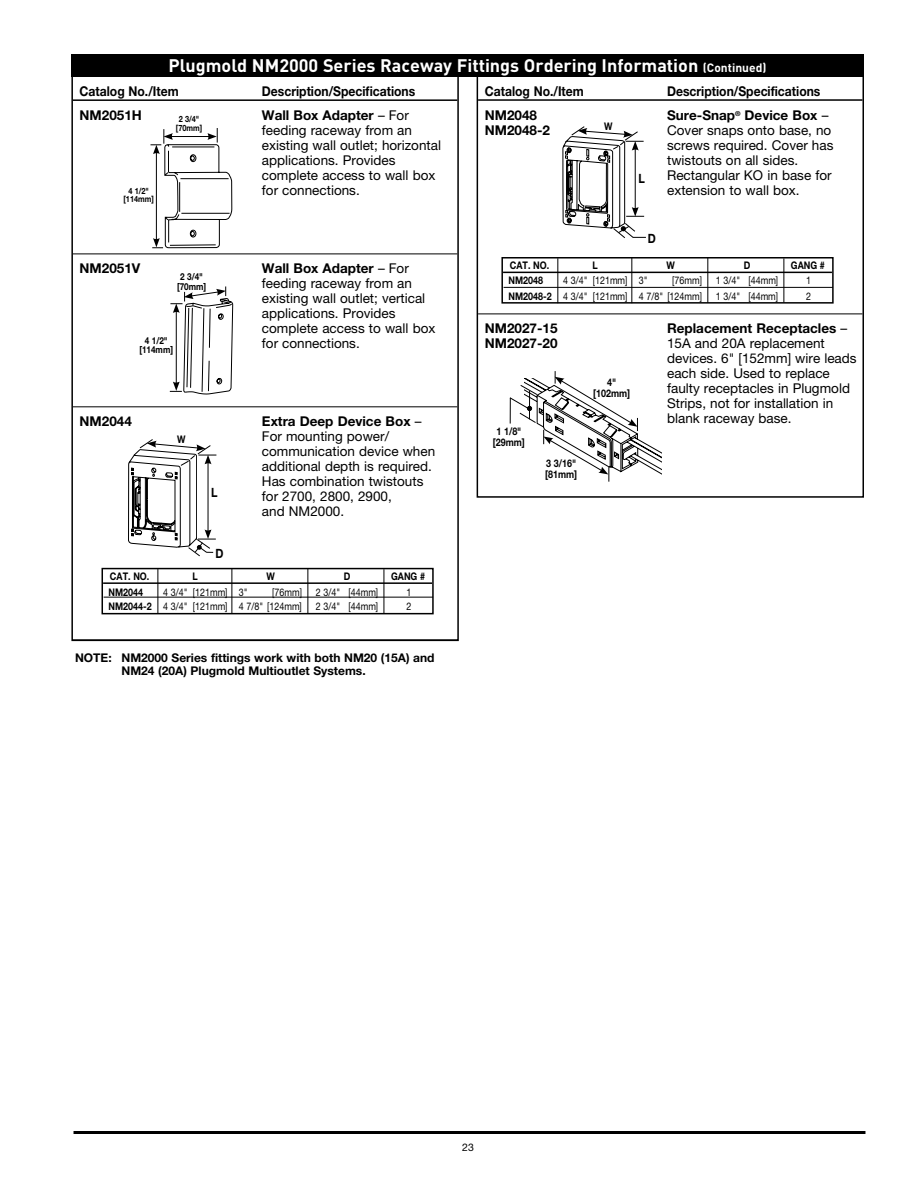
<style>
.page{position:relative;width:918px;height:1188px;background:#fff}
.page>*{position:absolute;margin:0;border:0;box-sizing:border-box;transform-origin:0 0}
.t1{font:700 18px "DIN Pro";color:#fff}
.t2{font:13.5px/15px "Helvetica Neue";color:#000}
.t3{font:700 13.5px "Helvetica Neue";color:#000}
.t4{font:700 13.5px "Helvetica Neue";color:#000;scale:.9 1}
.t5{font:700 12.75px "Helvetica Neue";color:#000;scale:.85 1}
.t6{font:700 12px/13.5px "Helvetica Neue";color:#000}
.t7{font:10.5px "Helvetica Neue";color:#000;scale:.85 1}
.t8{font:700 10.5px/10.5px "Helvetica Neue";color:#000;text-align:center;scale:.85 1}
.t9{font:10.5px "Helvetica Neue";color:#000}
.t10{font:700 9.6px/9.6px "Helvetica Neue";color:#000;text-align:center;scale:.85 1}
.t11{font:700 8.55px/8.6px "Helvetica Neue";color:#000;text-align:center;scale:.85 1}
.s1{font-size:12px}
.s2{font-weight:700}
.s3{font-weight:400}
</style>
<div class="page">
<hr style="left:74px;top:1131px;width:791px;height:3px;background:#000">
<hr style="left:73px;top:99px;width:384px;height:2px;background:#000">
<hr style="left:73px;top:254px;width:384px;height:1px;background:#000">
<hr style="left:73px;top:406px;width:384px;height:1px;background:#000">
<hr style="left:478px;top:99px;width:384px;height:2px;background:#000">
<hr style="left:478px;top:314px;width:384px;height:1px;background:#000">
<div style="left:477px;top:54px;width:387px;height:444px;border:2px solid #000"></div>
<div style="left:501px;top:257px;width:333px;height:47px;border:2px solid #000"></div>
<hr style="left:503px;top:272px;width:329px;height:1px;background:#000">
<hr style="left:504px;top:287px;width:329px;height:1px;background:#000">
<hr style="left:557px;top:258px;width:1px;height:45px;background:#000">
<hr style="left:631px;top:257px;width:1px;height:46px;background:#000">
<hr style="left:707px;top:258px;width:1px;height:45px;background:#000">
<hr style="left:784px;top:258px;width:1px;height:44px;background:#000">
<div style="left:102px;top:568px;width:332px;height:46px;border:2px solid #000"></div>
<hr style="left:103px;top:582px;width:329px;height:2px;background:#000">
<hr style="left:104px;top:597px;width:329px;height:1px;background:#000">
<hr style="left:158px;top:569px;width:1px;height:45px;background:#000">
<hr style="left:232px;top:568px;width:1px;height:46px;background:#000">
<hr style="left:307px;top:568px;width:1px;height:46px;background:#000">
<hr style="left:384px;top:569px;width:1px;height:44px;background:#000">
<svg style="left:563px;top:126px;width:83px;height:112px"></svg>
<svg style="left:128px;top:439px;width:88px;height:118px"></svg>
<div style="left:71px;top:54px;width:792px;height:23px;background:#000"></div>
<svg style="left:170px;top:286px;width:63px;height:108px"></svg>
<svg style="left:150px;top:128px;width:82px;height:120px"></svg>
<svg style="left:509px;top:371px;width:153px;height:111px"></svg>
<h1 class="t1" style="left:168px;top:53px;width:600px">Plugmold NM2000 Series Raceway Fittings Ordering Information <span class="s1">(Continued)</span></h1>
<p class="t4" style="left:80px;top:83px;width:112px">Catalog No./Item</p>
<p class="t4" style="left:262px;top:83px;width:172px">Description/Specifications</p>
<p class="t3" style="left:80px;top:107px;width:64px">NM2051H</p>
<p class="t2" style="left:262px;top:108px;width:181px"><span class="s2">Wall Box Adapter</span> – For feeding raceway from an existing wall outlet; horizontal applications. Provides complete access to wall box for connections.</p>
<p class="t11" style="left:176px;top:115px;width:32px">2 3/4" [70mm]</p>
<p class="t11" style="left:124px;top:186px;width:37px">4 1/2" [114mm]</p>
<p class="t3" style="left:80px;top:260px;width:62px">NM2051V</p>
<p class="t2" style="left:262px;top:260px;width:175px"><span class="s2">Wall Box Adapter</span> – For feeding raceway from an existing wall outlet; vertical applications. Provides complete access to wall box for connections.</p>
<p class="t10" style="left:177px;top:272px;width:36px">2 3/4" [70mm]</p>
<p class="t10" style="left:139px;top:335px;width:41px">4 1/2" [114mm]</p>
<p class="t3" style="left:80px;top:413px;width:54px">NM2044</p>
<p class="t2" style="left:262px;top:413px;width:175px"><span class="s2">Extra Deep Device Box</span> –<br>For mounting power/ communication device when additional depth is required.<br>Has combination twistouts for 2700, 2800, 2900,<br>and NM2000.</p>
<p class="t8" style="left:177px;top:434px;width:11px">W</p>
<p class="t5" style="left:211px;top:485px;width:9px">L</p>
<p class="t5" style="left:216px;top:545px;width:11px">D</p>
<p class="t8" style="left:110px;top:571px;width:48px">CAT. NO.</p>
<p class="t8" style="left:192px;top:571px;width:8px">L</p>
<p class="t8" style="left:267px;top:571px;width:11px">W</p>
<p class="t8" style="left:344px;top:571px;width:9px">D</p>
<p class="t8" style="left:391px;top:571px;width:41px">GANG #</p>
<p class="t8" style="left:109px;top:587px;width:42px">NM2044</p>
<p class="t7" style="left:163px;top:586px;width:101px">4 3/4" [121mm] 3"</p>
<p class="t7" style="left:272px;top:586px;width:37px">[76mm]</p>
<p class="t7" style="left:316px;top:586px;width:75px">2 3/4" [44mm]</p>
<p class="t7" style="left:406px;top:586px;width:7px">1</p>
<p class="t7" style="left:109px;top:600px;width:229px"><span class="s2">NM2044-2</span> 4 3/4" [121mm] 4 7/8" [124mm]</p>
<p class="t7" style="left:316px;top:600px;width:75px">2 3/4" [44mm]</p>
<p class="t7" style="left:406px;top:600px;width:7px">2</p>
<p class="t6" style="left:122px;top:650px;width:315px;text-indent:-46px">NOTE: NM2000 Series fittings work with both NM20 (15A) and<br>NM24 (20A) Plugmold Multioutlet Systems.</p>
<p class="t4" style="left:485px;top:83px;width:112px">Catalog No./Item</p>
<p class="t4" style="left:667px;top:83px;width:172px">Description/Specifications</p>
<p class="t3" style="left:485px;top:107px;width:54px">NM2048</p>
<p class="t3" style="left:667px;top:107px;width:163px">Sure-Snap<sup>®</sup> Device Box <span class="s3">–</span></p>
<p class="t3" style="left:485px;top:122px;width:67px">NM2048-2</p>
<p class="t2" style="left:667px;top:123px;width:168px">Cover snaps onto base, no screws required. Cover has twistouts on all sides.<br>Rectangular KO in base for extension to wall box.</p>
<p class="t8" style="left:604px;top:120px;width:11px">W</p>
<p class="t5" style="left:638px;top:171px;width:9px">L</p>
<p class="t5" style="left:648px;top:230px;width:11px">D</p>
<p class="t8" style="left:510px;top:260px;width:48px">CAT. NO.</p>
<p class="t8" style="left:592px;top:260px;width:8px">L</p>
<p class="t8" style="left:666px;top:260px;width:11px">W</p>
<p class="t8" style="left:744px;top:260px;width:9px">D</p>
<p class="t8" style="left:791px;top:260px;width:41px">GANG #</p>
<p class="t8" style="left:509px;top:275px;width:42px">NM2048</p>
<p class="t7" style="left:563px;top:274px;width:101px">4 3/4" [121mm] 3"</p>
<p class="t7" style="left:672px;top:274px;width:37px">[76mm]</p>
<p class="t7" style="left:716px;top:274px;width:75px">1 3/4" [44mm]</p>
<p class="t7" style="left:806px;top:274px;width:7px">1</p>
<p class="t7" style="left:509px;top:290px;width:229px"><span class="s2">NM2048-2</span> 4 3/4" [121mm] 4 7/8" [124mm]</p>
<p class="t7" style="left:716px;top:290px;width:75px">1 3/4" [44mm]</p>
<p class="t7" style="left:806px;top:290px;width:7px">2</p>
<p class="t3" style="left:485px;top:320px;width:74px">NM2027-15</p>
<p class="t3" style="left:667px;top:320px;width:182px">Replacement Receptacles <span class="s3">–</span></p>
<p class="t3" style="left:485px;top:335px;width:74px">NM2027-20</p>
<p class="t2" style="left:667px;top:335px;width:191px">15A and 20A replacement devices. 6" [152mm] wire leads each side. Used to replace faulty receptacles in Plugmold<br>Strips, not for installation in blank raceway base.</p>
<p class="t8" style="left:593px;top:377px;width:45px">4" [102mm]</p>
<p class="t8" style="left:493px;top:426px;width:39px">1 1/8" [29mm]</p>
<p class="t8" style="left:545px;top:458px;width:39px;text-align:left">3 3/16" [81mm]</p>
<p class="t9" style="left:462px;top:1141px;width:13px">23</p>
</div>
